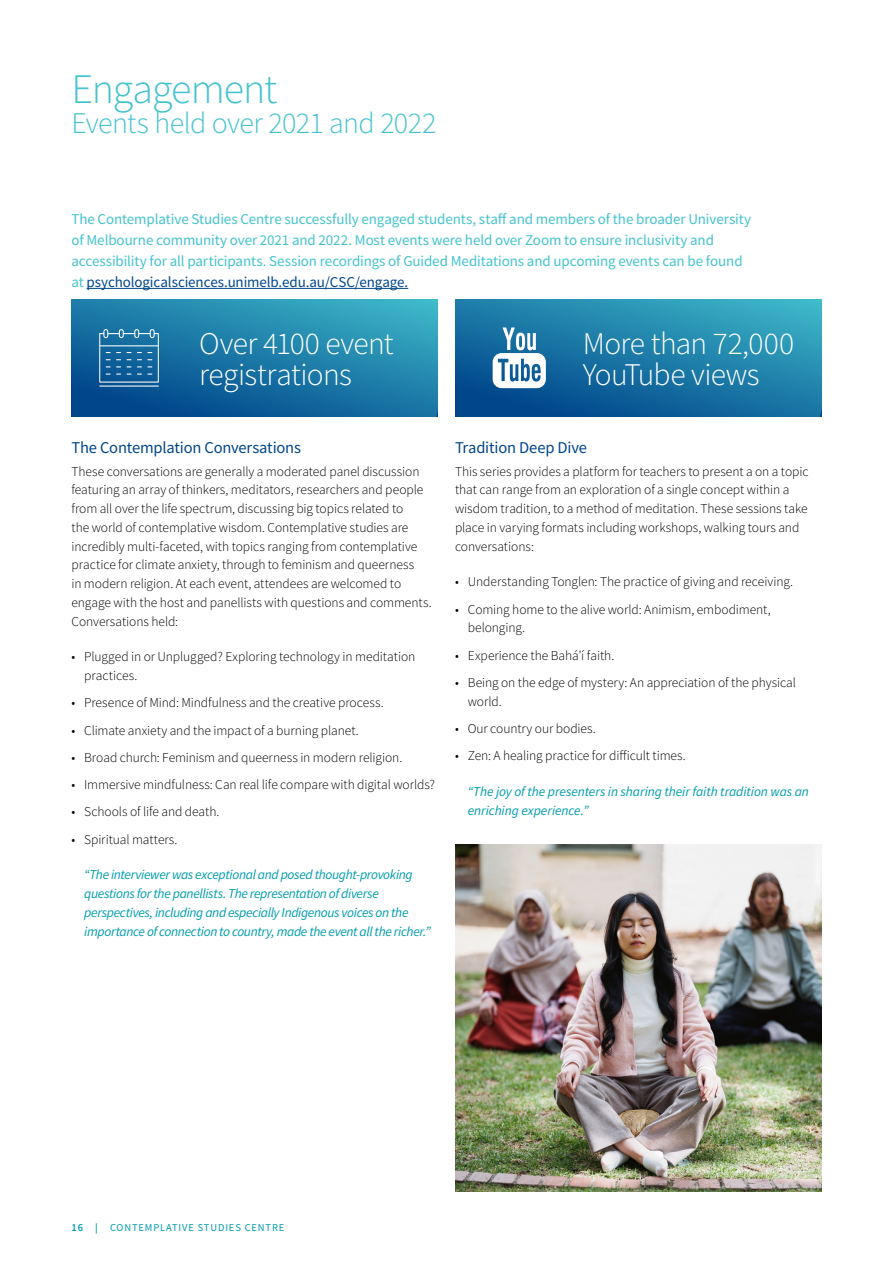
<style>
.page{position:relative;width:893px;height:1263px;background:#fff}
.page>*{position:absolute;margin:0;border:0;box-sizing:border-box;transform-origin:0 0}
.t1{font:300 42px "Source Sans Pro";letter-spacing:-.03em;color:#44c3cf}
.t2{font:300 31.5px/30.8px "Source Sans Pro";letter-spacing:-.02em;color:#fff}
.t3{font:300 30px "Source Sans Pro";letter-spacing:-.02em;color:#44c3cf}
.t4{font:16.5px "Source Sans Pro";letter-spacing:-.015em;color:#00468b}
.t5{font:15px/21px "Source Sans Pro";letter-spacing:-.01em;color:#44c3cf}
.t6{font:300 13.5px/18.8px "Source Sans Pro";letter-spacing:-.005em;color:#000}
.t7{font:italic 13.5px/18.8px "Source Sans Pro";letter-spacing:-.025em;color:#009cae}
.t8{font:italic 13.5px/18.8px "Source Sans Pro";letter-spacing:-.005em;color:#009cae}
.t9{font:10.5px "Source Sans Pro";letter-spacing:.08em;color:#009cae}
.s1{color:#00468b}
.s2{font-weight:600}
</style>
<div class="page">
<img style="left:455px;top:845px;width:366px;height:346px">
<hr style="left:87px;top:288px;width:321px;height:1px;background:#00468b">
<svg style="left:455px;top:299px;width:366px;height:118px;background:#247eaa"></svg>
<svg style="left:71px;top:299px;width:367px;height:118px;background:#1e7aa7"></svg>
<h1 class="t1" style="left:71px;top:63px;width:207px">Engagement</h1>
<h3 class="t3" style="left:71px;top:105px;width:366px">Events held over 2021 and 2022</h3>
<p class="t5" style="left:71px;top:208px;width:681px">The Contemplative Studies Centre successfully engaged students, staff and members of the broader University of Melbourne community over 2021 and 2022. Most events were held over Zoom to ensure inclusivity and accessibility for all participants. Session recordings of Guided Meditations and upcoming events can be found at <span class="s1">psychologicalsciences.unimelb.edu.au/CSC/engage.</span></p>
<h2 class="t2" style="left:199px;top:328px;width:196px">Over 4100 event registrations</h2>
<h2 class="t2" style="left:583px;top:328px;width:213px">More than 72,000<br>YouTube views</h2>
<p class="t4" style="left:71px;top:436px;width:231px">The Contemplation Conversations</p>
<p class="t6" style="left:71px;top:462px;width:362px">These conversations are generally a moderated panel discussion featuring an array of thinkers, meditators, researchers and people from all over the life spectrum, discussing big topics related to<br>the world of contemplative wisdom. Contemplative studies are incredibly multi-faceted, with topics ranging from contemplative practice for climate anxiety, through to feminism and queerness<br>in modern religion. At each event, attendees are welcomed to engage with the host and panellists with questions and comments.<br>Conversations held:</p>
<p class="t6" style="left:84px;top:647px;width:333px;text-indent:-13px">• Plugged in or Unplugged? Exploring technology in meditation practices.</p>
<p class="t6" style="left:71px;top:693px;width:314px">• Presence of Mind: Mindfulness and the creative process.</p>
<p class="t6" style="left:71px;top:721px;width:289px">• Climate anxiety and the impact of a burning planet.</p>
<p class="t6" style="left:71px;top:748px;width:332px">• Broad church: Feminism and queerness in modern religion.</p>
<p class="t6" style="left:71px;top:775px;width:365px">• Immersive mindfulness: Can real life compare with digital worlds?</p>
<p class="t6" style="left:71px;top:802px;width:150px">• Schools of life and death.</p>
<p class="t6" style="left:71px;top:830px;width:108px">• Spiritual matters.</p>
<p class="t7" style="left:84px;top:865px;width:348px">“The interviewer was exceptional and posed thought-provoking questions for the panellists. The representation of diverse perspectives, including and especially Indigenous voices on the importance of connection to country, made the event all the richer.”</p>
<p class="t4" style="left:455px;top:436px;width:134px">Tradition Deep Dive</p>
<p class="t6" style="left:455px;top:462px;width:355px">This series provides a platform for teachers to present a on a topic that can range from an exploration of a single concept within a wisdom tradition, to a method of meditation. These sessions take place in varying formats including workshops, walking tours and conversations:</p>
<p class="t6" style="left:455px;top:572px;width:339px">• Understanding Tonglen: The practice of giving and receiving.</p>
<p class="t6" style="left:468px;top:600px;width:304px;text-indent:-13px">• Coming home to the alive world: Animism, embodiment, belonging.</p>
<p class="t6" style="left:455px;top:646px;width:161px">• Experience the Bahá’í faith.</p>
<p class="t6" style="left:468px;top:673px;width:330px;text-indent:-13px">• Being on the edge of mystery: An appreciation of the physical world.</p>
<p class="t6" style="left:455px;top:719px;width:142px">• Our country our bodies.</p>
<p class="t6" style="left:455px;top:746px;width:232px">• Zen: A healing practice for difficult times.</p>
<p class="t8" style="left:468px;top:782px;width:343px">“The joy of the presenters in sharing their faith tradition was an enriching experience.”</p>
<p class="t9" style="left:71px;top:1221px;width:214px"><span class="s2">16 |</span> CONTEMPLATIVE STUDIES CENTRE</p>
</div>
